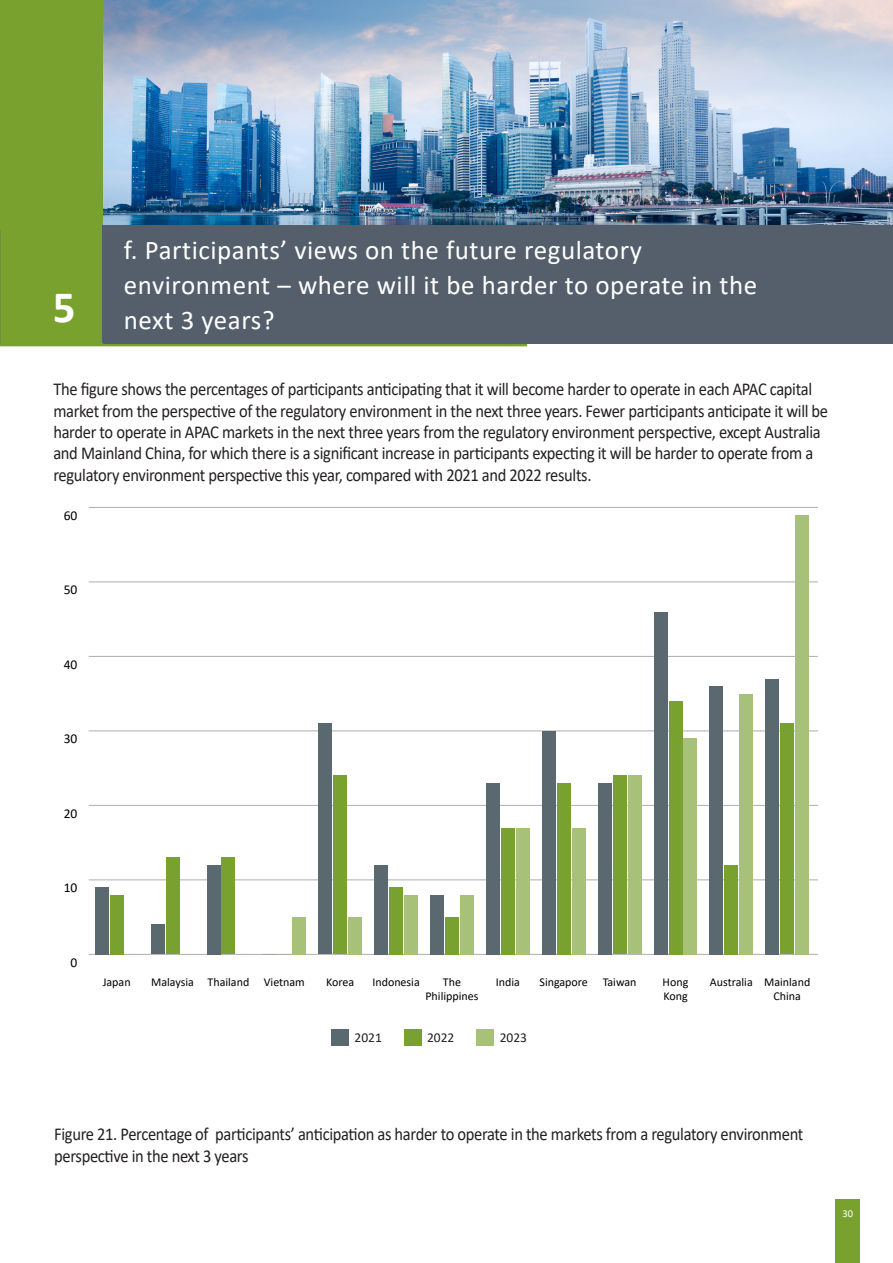
<style>
.page{position:relative;width:893px;height:1263px;background:#fff}
.page>*{position:absolute;margin:0;border:0;box-sizing:border-box;transform-origin:0 0}
.t1{font:700 45px "Calibri";color:#fff}
.t2{font:27px/35.1px "Calibri";letter-spacing:.02em;color:#fff}
.T1{font:18.15px/21.5px "Calibri";letter-spacing:-.02em;color:#231f20;scale:.91 1}
.t3{font:13.5px "Calibri";color:#000}
.t4{font:13.5px "Calibri";color:#231f20}
.t5{font:12px/14.4px "Calibri";color:#000;text-align:center}
.t6{font:10.5px "Calibri";color:#fff}
</style>
<div class="page">
<img style="left:530px;top:0;width:363px;height:225px">
<img style="left:0;top:0;width:530px;height:347px">
<div style="left:0;top:0;width:103px;height:345px;background:#78a22d"></div>
<div style="left:102px;top:225px;width:791px;height:118px;background:#545f6b"></div>
<div style="left:835px;top:1200px;width:24px;height:63px;background:#78a22d"></div>
<div style="left:404px;top:1029px;width:17px;height:17px;background:#78a12f"></div>
<div style="left:476px;top:1029px;width:18px;height:17px;background:#a8c179"></div>
<div style="left:331px;top:1029px;width:18px;height:17px;background:#5a6870"></div>
<hr style="left:89px;top:954px;width:729px;height:1px;background:#aeaeae">
<hr style="left:89px;top:879px;width:729px;height:1px;background:#aeaeae">
<hr style="left:89px;top:805px;width:729px;height:1px;background:#aeaeae">
<hr style="left:89px;top:730px;width:729px;height:1px;background:#aeaeae">
<hr style="left:89px;top:656px;width:729px;height:1px;background:#aeaeae">
<hr style="left:89px;top:581px;width:729px;height:1px;background:#aeaeae">
<hr style="left:89px;top:507px;width:729px;height:1px;background:#aeaeae">
<div style="left:293px;top:917px;width:13px;height:37px;background:#a8c179"></div>
<div style="left:348px;top:917px;width:14px;height:37px;background:#a8c179"></div>
<div style="left:404px;top:895px;width:14px;height:59px;background:#a8c179"></div>
<div style="left:460px;top:895px;width:14px;height:59px;background:#a8c179"></div>
<div style="left:516px;top:828px;width:13px;height:126px;background:#a8c179"></div>
<div style="left:572px;top:828px;width:13px;height:126px;background:#a8c179"></div>
<div style="left:628px;top:775px;width:13px;height:179px;background:#a8c179"></div>
<div style="left:684px;top:738px;width:13px;height:216px;background:#a8c179"></div>
<div style="left:740px;top:694px;width:13px;height:260px;background:#a8c179"></div>
<div style="left:795px;top:515px;width:14px;height:439px;background:#a8c179"></div>
<div style="left:110px;top:895px;width:13px;height:59px;background:#78a12f"></div>
<div style="left:166px;top:857px;width:13px;height:97px;background:#78a12f"></div>
<div style="left:222px;top:857px;width:13px;height:97px;background:#78a12f"></div>
<div style="left:333px;top:775px;width:14px;height:179px;background:#78a12f"></div>
<div style="left:389px;top:887px;width:14px;height:67px;background:#78a12f"></div>
<div style="left:445px;top:917px;width:14px;height:37px;background:#78a12f"></div>
<div style="left:501px;top:828px;width:14px;height:126px;background:#78a12f"></div>
<div style="left:557px;top:783px;width:13px;height:171px;background:#78a12f"></div>
<div style="left:613px;top:775px;width:13px;height:179px;background:#78a12f"></div>
<div style="left:669px;top:701px;width:13px;height:253px;background:#78a12f"></div>
<div style="left:725px;top:865px;width:13px;height:89px;background:#78a12f"></div>
<div style="left:780px;top:723px;width:14px;height:231px;background:#78a12f"></div>
<div style="left:95px;top:887px;width:13px;height:67px;background:#5a6870"></div>
<div style="left:151px;top:924px;width:13px;height:30px;background:#5a6870"></div>
<div style="left:207px;top:865px;width:13px;height:89px;background:#5a6870"></div>
<div style="left:319px;top:723px;width:13px;height:231px;background:#5a6870"></div>
<div style="left:374px;top:865px;width:14px;height:89px;background:#5a6870"></div>
<div style="left:430px;top:895px;width:14px;height:59px;background:#5a6870"></div>
<div style="left:486px;top:783px;width:14px;height:171px;background:#5a6870"></div>
<div style="left:542px;top:731px;width:13px;height:223px;background:#5a6870"></div>
<div style="left:598px;top:783px;width:13px;height:171px;background:#5a6870"></div>
<div style="left:654px;top:612px;width:13px;height:342px;background:#5a6870"></div>
<div style="left:710px;top:686px;width:13px;height:268px;background:#5a6870"></div>
<div style="left:766px;top:679px;width:13px;height:275px;background:#5a6870"></div>
<p class="t1" style="left:53px;top:276px;width:24px">5</p>
<h1 class="t2" style="left:124px;top:232px;width:635px">f. Participants’ views on the future regulatory environment – where will it be harder to operate in the next 3 years?</h1>
<p class="T1" style="left:53px;top:378px;width:853px">The figure shows the percentages of participants anticipating that it will become harder to operate in each APAC capital market from the perspective of the regulatory environment in the next three years. Fewer participants anticipate it will be harder to operate in APAC markets in the next three years from the regulatory environment perspective, except Australia and Mainland China, for which there is a significant increase in participants expecting it will be harder to operate from a regulatory environment perspective this year, compared with 2021 and 2022 results.</p>
<p class="t3" style="left:64px;top:506px;width:15px">60</p>
<p class="t3" style="left:64px;top:580px;width:15px">50</p>
<p class="t3" style="left:64px;top:655px;width:15px">40</p>
<p class="t3" style="left:64px;top:729px;width:15px">30</p>
<p class="t3" style="left:64px;top:804px;width:15px">20</p>
<p class="t3" style="left:64px;top:878px;width:15px">10</p>
<p class="t3" style="left:71px;top:953px;width:8px">0</p>
<p class="t5" style="left:103px;top:974px;width:29px">Japan</p>
<p class="t5" style="left:151px;top:974px;width:155px">Malaysia Thailand Vietnam</p>
<p class="t5" style="left:326px;top:974px;width:30px">Korea</p>
<p class="t5" style="left:372px;top:974px;width:49px">Indonesia</p>
<p class="t5" style="left:443px;top:974px;width:20px">The</p>
<p class="t5" style="left:496px;top:974px;width:26px">India</p>
<p class="t5" style="left:540px;top:974px;width:99px">Singapore Taiwan</p>
<p class="t5" style="left:425px;top:988px;width:55px">Philippines</p>
<p class="t4" style="left:355px;top:1028px;width:29px">2021</p>
<p class="t4" style="left:427px;top:1028px;width:29px">2022</p>
<p class="t4" style="left:500px;top:1028px;width:29px">2023</p>
<p class="t5" style="left:663px;top:974px;width:27px">Hong</p>
<p class="t5" style="left:710px;top:974px;width:44px">Australia</p>
<p class="t5" style="left:663px;top:988px;width:26px">Kong</p>
<p class="t5" style="left:764px;top:974px;width:48px">Mainland<br>China</p>
<p class="T1" style="left:54px;top:1123px;width:825px">Figure 21. Percentage of participants’ anticipation as harder to operate in the markets from a regulatory environment perspective in the next 3 years</p>
<p class="t6" style="left:842px;top:1206px;width:12px">30</p>
</div>
